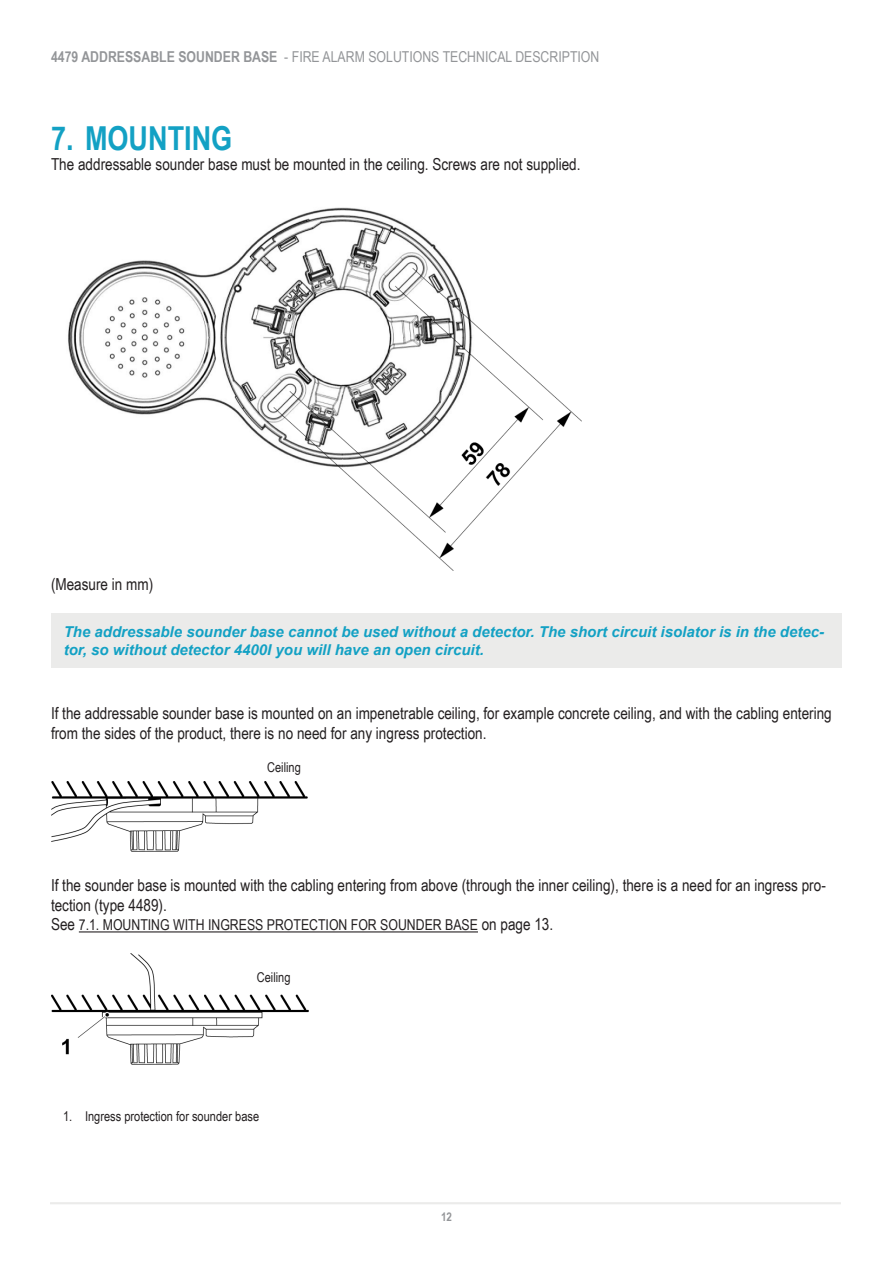
<style>
.page{position:relative;width:893px;height:1263px;background:#fff}
.page>*{position:absolute;margin:0;border:0;box-sizing:border-box;transform-origin:0 0}
.t1{font:700 33px "Arial Narrow";color:#13a1c4}
.t2{font:16.5px/19.8px "Arial Narrow";color:#231f20}
.NOTE{font:italic 700 15px/18px "Arial";color:#13a1c4}
.t3{font:15px "Arial Narrow";color:#939598}
.t4{font:15px "Arial Narrow";color:#231f20}
.Picture_text{font:13.5px "Arial Narrow";color:#231f20}
.t5{font:700 12px "Arial Narrow";color:#939598}
.s1{font-weight:700}
.s2{font-size:16.5px}
</style>
<div class="page">
<hr style="left:50px;top:1202px;width:791px;height:2px;background:#ebebea">
<hr style="left:79px;top:931px;width:399px;height:1px;background:#231f20">
<img style="left:68px;top:207px;width:513px;height:363px">
<div style="left:51px;top:613px;width:790px;height:55px;background:#ebebea"></div>
<img style="left:51px;top:782px;width:257px;height:69px">
<img style="left:51px;top:953px;width:257px;height:112px">
<p class="t3" style="left:51px;top:46px;width:550px"><span class="s1">4479 ADDRESSABLE SOUNDER BASE</span> - FIRE ALARM SOLUTIONS TECHNICAL DESCRIPTION</p>
<p class="t1" style="left:51px;top:113px;width:183px">7. MOUNTING</p>
<p class="t2" style="left:51px;top:153px;width:531px">The addressable sounder base must be mounted in the ceiling. Screws are not supplied.</p>
<p class="t2" style="left:51px;top:574px;width:104px">(Measure in mm)</p>
<p class="NOTE" style="left:64px;top:623px;width:762px">The addressable sounder base cannot be used without a detector. The short circuit isolator is in the detec&shy;tor, so without detector 4400I you will have an open circuit.</p>
<p class="t2" style="left:51px;top:703px;width:782px">If the addressable sounder base is mounted on an impenetrable ceiling, for example concrete ceiling, and with the cabling entering from the sides of the product, there is no need for any ingress protection.</p>
<p class="Picture_text" style="left:267px;top:757px;width:35px">Ceiling</p>
<p class="t2" style="left:51px;top:874px;width:776px">If the sounder base is mounted with the cabling entering from above (through the inner ceiling), there is a need for an ingress pro&shy;tection (type 4489).</p>
<p class="t4" style="left:51px;top:914px;width:504px"><span class="s2">See</span> 7.1. MOUNTING WITH INGRESS PROTECTION FOR SOUNDER BASE <span class="s2">on page 13.</span></p>
<p class="Picture_text" style="left:257px;top:968px;width:35px">Ceiling</p>
<p class="Picture_text" style="left:63px;top:1106px;width:198px">1. Ingress protection for sounder base</p>
<p class="t5" style="left:441px;top:1207px;width:12px">12</p>
</div>
